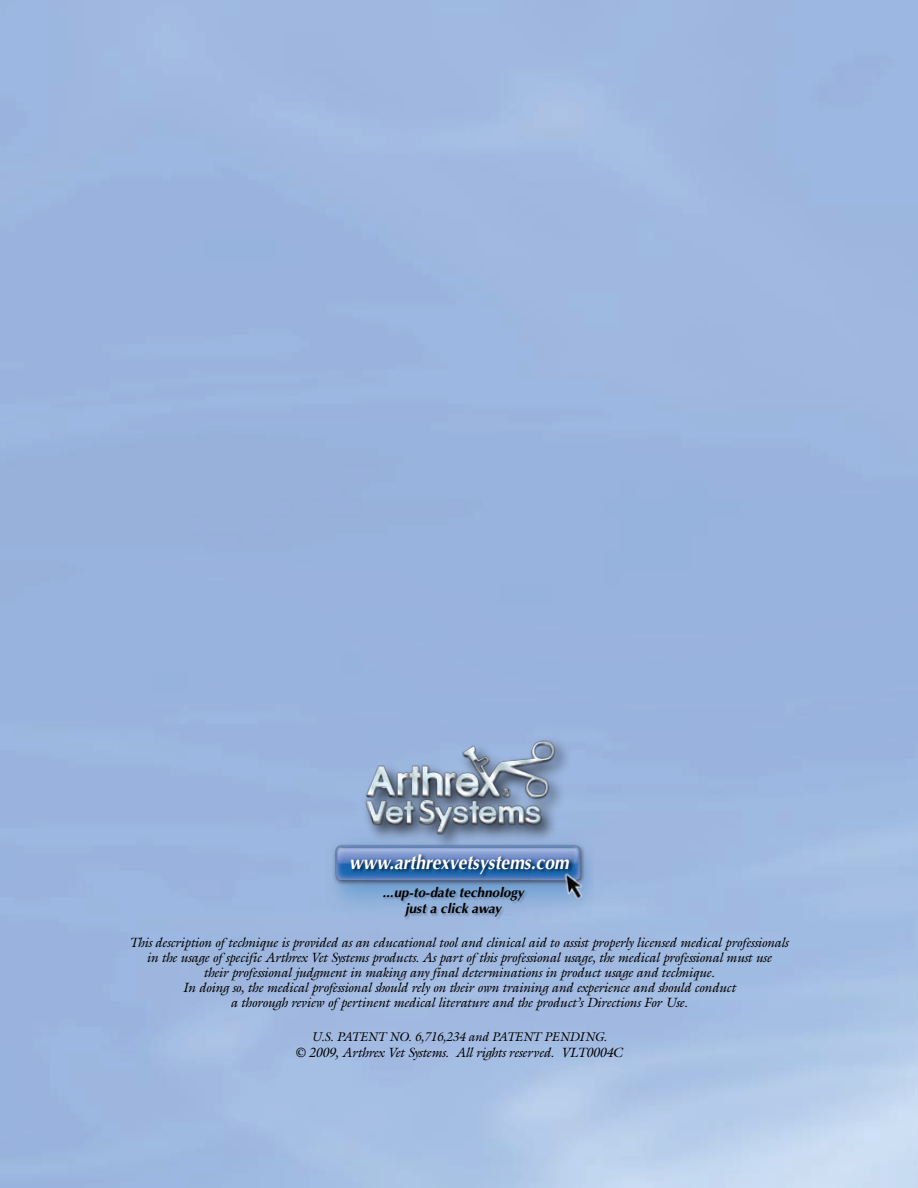
<style>
.page{position:relative;width:918px;height:1188px;background:#fff}
.page>*{position:absolute;margin:0;border:0;box-sizing:border-box;transform-origin:0 0}
.t1{font:italic 700 19.5px "Optima";color:#fff;scale:.9 1}
.t2{font:italic 13.5px/15px "Galliard";letter-spacing:-.025em;color:#000;text-align:center}
.t3{font:italic 700 13.5px/16.2px "Optima";color:#000;text-align:center}
.t4{font:italic 12.75px "Galliard";letter-spacing:-.025em;color:#000}
</style>
<div class="page">
<div style="left:361px;top:736px;width:210px;height:115px;background:#000;opacity:.75"></div>
<img style="left:361px;top:737px;width:196px;height:90px">
<img style="left:324px;top:827px;width:270px;height:95px">
<div style="left:350px;top:853px;width:224px;height:26px;background:#000;opacity:.75"></div>
<div style="left:383px;top:887px;width:146px;height:34px;background:#000;opacity:.2"></div>
<h1 class="t1" style="left:349px;top:851px;width:246px">www.arthrexvetsystems.com</h1>
<p class="t3" style="left:382px;top:885px;width:143px">...up-to-date technology just a click away</p>
<p class="t2" style="left:130px;top:934px;width:660px">This description of technique is provided as an educational tool and clinical aid to assist properly licensed medical professionals in the usage of specific Arthrex Vet Systems products. As part of this professional usage, the medical professional must use<br>their professional judgment in making any final determinations in product usage and technique.<br>In doing so, the medical professional should rely on their own training and experience and should conduct<br>a thorough review of pertinent medical literature and the product’s Directions For Use.</p>
<p class="t4" style="left:311px;top:1029px;width:297px">U.S. PATENT NO. 6,716,234 and PATENT PENDING.</p>
<p class="t2" style="left:295px;top:1045px;width:329px">© 2009, Arthrex Vet Systems. All rights reserved. VLT0004C</p>
</div>
